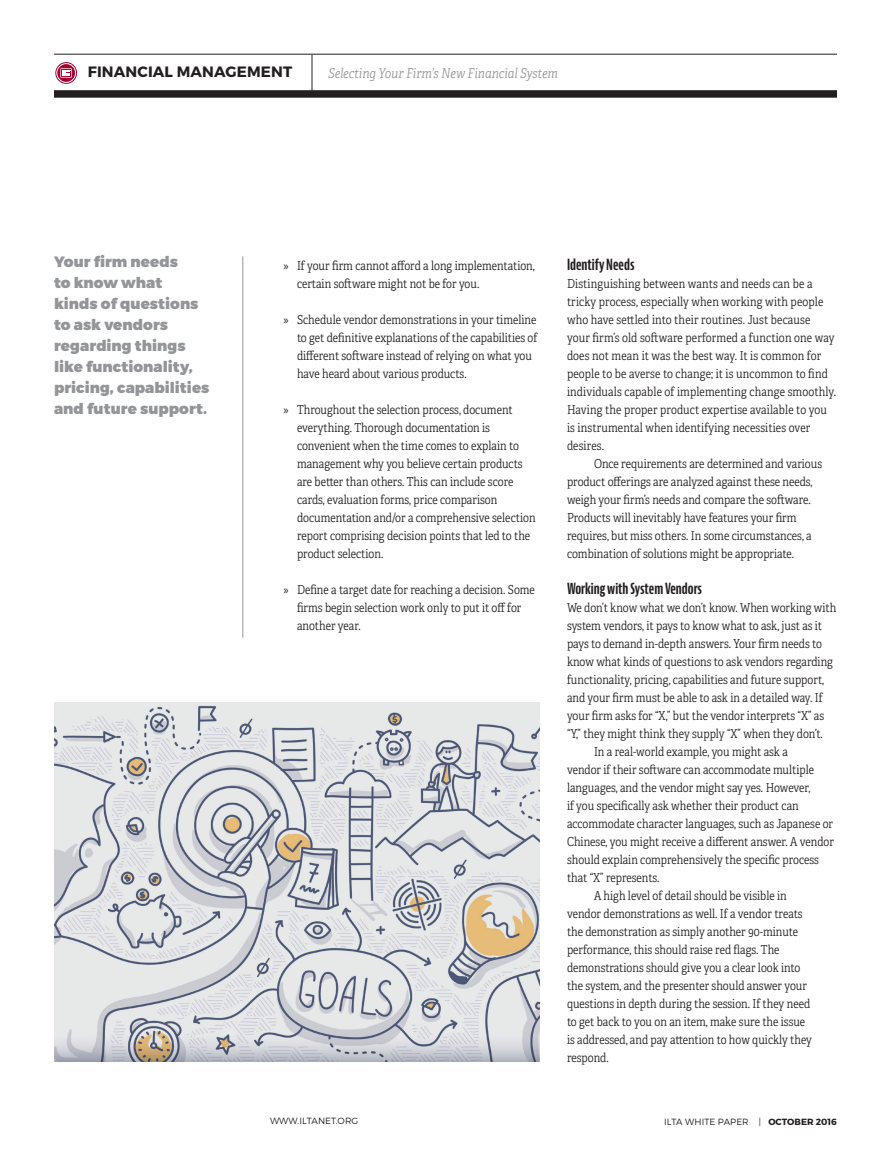
<style>
.page{position:relative;width:891px;height:1161px;background:#fff}
.page>*{position:absolute;margin:0;border:0;box-sizing:border-box;transform-origin:0 0}
.intro-2016{font:900 15px/21px "Montserrat";color:#939598}
._2016_subhead{font:700 extra-condensed 15px "Bernina Sans";color:#231f20}
.t1{font:700 15px "Montserrat";letter-spacing:.01em;color:#231f20}
.intro-2016-2{font:italic 13.5px "Adelle Condensed Lt";letter-spacing:.005em;color:#939598}
.Body_copy_no_indent{font:12.3px/18px "Adelle Condensed Lt";color:#231f20}
.body_copy{font:12.3px/18px "Adelle Condensed Lt";color:#231f20}
.t2{font:300 9px "Montserrat";letter-spacing:.01em;color:#231f20}
.s1{font-family:"Myriad Pro"}
.s2{font-weight:700}
</style>
<div class="page">
<svg style="left:55px;top:62px;width:22px;height:22px"></svg>
<div style="left:57px;top:63px;width:19px;height:20px;border:1px solid #fff;border-radius:50%"></div>
<svg style="left:60px;top:68px;width:12px;height:10px"></svg>
<div style="left:54px;top:90px;width:783px;height:8px;background:#231f20"></div>
<hr style="left:54px;top:54px;width:783px;height:1px;background:#231f20">
<hr style="left:312px;top:55px;width:1px;height:37px;background:#231f20">
<hr style="left:243px;top:256px;width:1px;height:382px;background:#939598">
<img style="left:54px;top:702px;width:486px;height:360px">
<p class="t1" style="left:88px;top:63px;width:206px">FINANCIAL MANAGEMENT</p>
<p class="intro-2016-2" style="left:328px;top:64px;width:231px">Selecting Your Firm’s New Financial System</p>
<p class="intro-2016" style="left:54px;top:251px;width:157px">Your firm needs<br>to know what kinds of questions to ask vendors regarding things like functionality, pricing, capabilities and future support.</p>
<p class="Body_copy_no_indent" style="left:297px;top:256px;width:239px;text-indent:-14px"><span class="s1">»</span> If your firm cannot afford a long implementation, certain software might not be for you.</p>
<p class="Body_copy_no_indent" style="left:297px;top:310px;width:242px;text-indent:-14px"><span class="s1">»</span> Schedule vendor demonstrations in your timeline to get definitive explanations of the capabilities of different software instead of relying on what you have heard about various products.</p>
<p class="Body_copy_no_indent" style="left:297px;top:400px;width:240px;text-indent:-14px"><span class="s1">»</span> Throughout the selection process, document everything. Thorough documentation is convenient when the time comes to explain to management why you believe certain products are better than others. This can include score cards, evaluation forms, price comparison documentation and/or a comprehensive selection report comprising decision points that led to the product selection.</p>
<p class="Body_copy_no_indent" style="left:297px;top:580px;width:239px;text-indent:-14px"><span class="s1">»</span> Define a target date for reaching a decision. Some firms begin selection work only to put it off for another year.</p>
<p class="_2016_subhead" style="left:567px;top:256px;width:69px">Identify Needs</p>
<p class="Body_copy_no_indent" style="left:567px;top:274px;width:271px">Distinguishing between wants and needs can be a tricky process, especially when working with people who have settled into their routines. Just because your firm’s old software performed a function one way does not mean it was the best way. It is common for people to be averse to change; it is uncommon to find individuals capable of implementing change smoothly.<br>Having the proper product expertise available to you is instrumental when identifying necessities over desires.</p>
<p class="body_copy" style="left:567px;top:454px;width:257px;text-indent:27px">Once requirements are determined and various product offerings are analyzed against these needs, weigh your firm’s needs and compare the software.<br>Products will inevitably have features your firm requires, but miss others. In some circumstances, a combination of solutions might be appropriate.</p>
<p class="_2016_subhead" style="left:567px;top:580px;width:137px">Working with System Vendors</p>
<p class="Body_copy_no_indent" style="left:567px;top:598px;width:271px">We don’t know what we don’t know. When working with system vendors, it pays to know what to ask, just as it pays to demand in-depth answers. Your firm needs to know what kinds of questions to ask vendors regarding functionality, pricing, capabilities and future support, and your firm must be able to ask in a detailed way. If your firm asks for “X,” but the vendor interprets “X” as “Y,” they might think they supply “X” when they don’t.</p>
<p class="body_copy" style="left:567px;top:742px;width:268px;text-indent:27px">In a real-world example, you might ask a<br>vendor if their software can accommodate multiple languages, and the vendor might say yes. However,<br>if you specifically ask whether their product can accommodate character languages, such as Japanese or Chinese, you might receive a different answer. A vendor should explain comprehensively the specific process that “X” represents.</p>
<p class="body_copy" style="left:567px;top:886px;width:247px;text-indent:27px">A high level of detail should be visible in vendor demonstrations as well. If a vendor treats the demonstration as simply another 90-minute performance, this should raise red flags. The demonstrations should give you a clear look into the system, and the presenter should answer your questions in depth during the session. If they need to get back to you on an item, make sure the issue is addressed, and pay attention to how quickly they respond.</p>
<p class="t2" style="left:270px;top:1115px;width:90px">WWW.ILTANET.ORG</p>
<p class="t2" style="left:664px;top:1116px;width:174px">ILTA WHITE PAPER | <span class="s2">OCTOBER 2016</span></p>
</div>
